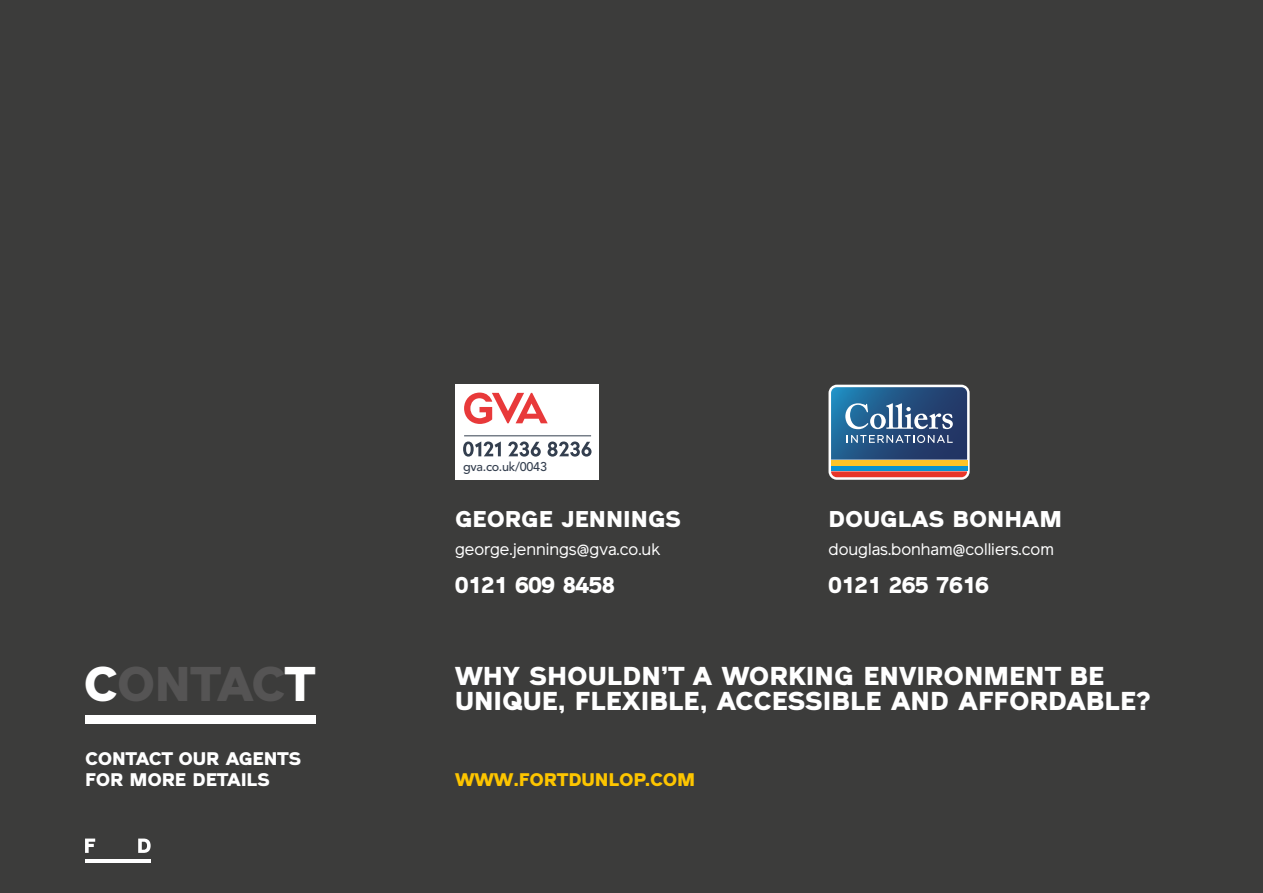
<style>
.page{position:relative;width:1263px;height:893px;background:#3c3c3b}
.page>*{position:absolute;margin:0;border:0;box-sizing:border-box;transform-origin:0 0}
.t1{font:900 48px "Reader";letter-spacing:-.02em;color:#555454}
.t2{font:900 25.5px/25.5px "Reader";color:#fff}
.t3{font:900 22.5px "Reader";color:#fff}
.t4{font:900 18px/21px "Reader";letter-spacing:-.01em;color:#fff}
.t5{font:900 18px "Reader";letter-spacing:-.01em;color:#fdc500}
.t6{font:16.5px "Reader";color:#fff}
.t7{font:500 12.6px "Avenir";letter-spacing:-.02em;color:#343f4f}
.s1{color:#fff}
</style>
<div class="page">
<svg style="left:85px;top:838px;width:10px;height:15px"></svg>
<svg style="left:138px;top:838px;width:13px;height:15px"></svg>
<hr style="left:85px;top:859px;width:66px;height:3px;background:#fff">
<svg style="left:828px;top:385px;width:142px;height:95px;background:#5f768e"></svg>
<div style="left:455px;top:385px;width:144px;height:95px;background:#fff"></div>
<svg style="left:463px;top:441px;width:38px;height:16px"></svg>
<svg style="left:508px;top:441px;width:33px;height:16px"></svg>
<svg style="left:547px;top:441px;width:44px;height:16px"></svg>
<svg style="left:464px;top:393px;width:84px;height:31px"></svg>
<hr style="left:464px;top:436px;width:127px;height:1px;background:#343f4f">
<div style="left:85px;top:715px;width:231px;height:9px;background:#fff"></div>
<p class="t1" style="left:83px;top:655px;width:234px"><span class="s1">C</span>ONTAC<span class="s1">T</span></p>
<p class="t4" style="left:85px;top:748px;width:218px">CONTACT OUR AGENTS<br>FOR MORE DETAILS</p>
<p class="t7" style="left:463px;top:455px;width:85px">gva.co.uk/0043</p>
<p class="t3" style="left:455px;top:506px;width:228px">GEORGE JENNINGS</p>
<p class="t6" style="left:455px;top:539px;width:207px">george.jennings@gva.co.uk</p>
<p class="t3" style="left:455px;top:572px;width:162px">0121 609 8458</p>
<p class="t3" style="left:828px;top:506px;width:235px">DOUGLAS BONHAM</p>
<p class="t6" style="left:828px;top:539px;width:227px">douglas.bonham@colliers.com</p>
<p class="t3" style="left:828px;top:572px;width:162px">0121 265 7616</p>
<p class="t2" style="left:455px;top:663px;width:697px">WHY SHOULDN’T A WORKING ENVIRONMENT BE<br>UNIQUE, FLEXIBLE, ACCESSIBLE AND AFFORDABLE?</p>
<p class="t5" style="left:455px;top:769px;width:242px">WWW.FORTDUNLOP.COM</p>
</div>
